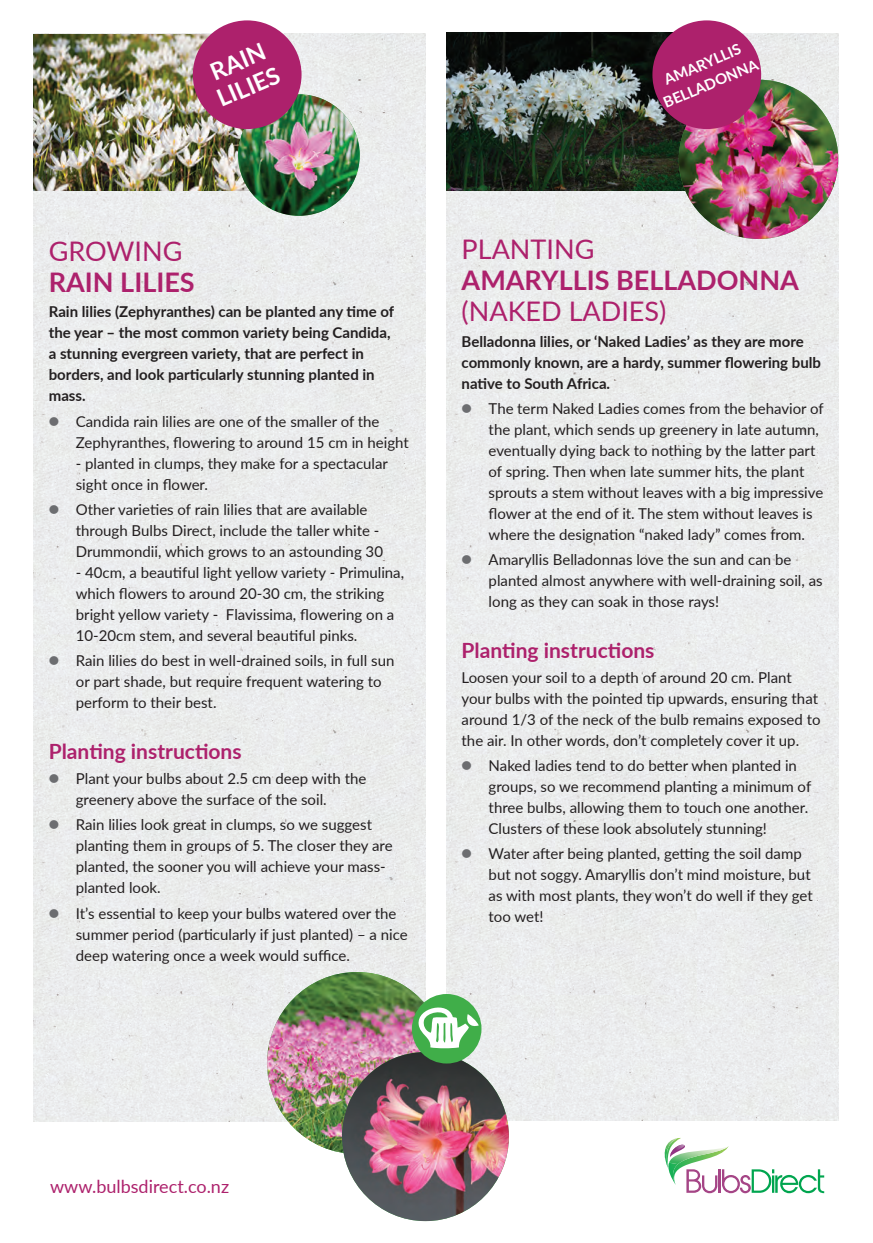
<style>
.page{position:relative;width:873px;height:1243px;background:#fff}
.page>*{position:absolute;margin:0;border:0;box-sizing:border-box;transform-origin:0 0}
.paragraph_with_bulle{font:700 27px "Lato";color:#ad216c}
.paragraph_with_bulle-2{font:27px "Lato";color:#ad216c}
.t1{font:700 24px "Lato";color:#fff}
.paragraph_with_bulle-3{font:700 21px "Lato";color:#ad216c}
.t2{font:18px "Lato";color:#ad216c}
.paragraph_with_bulle-4{font:15px/21px "Lato";color:#231f20}
.paragraph_with_bulle-5{font:700 15px/21px "Lato";color:#231f20}
.t3{font:700 15px "Lato";color:#fff}
.s1{font-weight:900;font-size:18px;color:#6c6d70}
</style>
<div class="page">
<svg style="left:664px;top:1138px;width:159px;height:55px"></svg>
<div style="left:34px;top:34px;width:391px;height:1087px;background:#ebecec"></div>
<div style="left:446px;top:34px;width:392px;height:1086px;background:#ebecec"></div>
<img style="left:446px;top:33px;width:240px;height:157px">
<img style="left:678px;top:80px;width:160px;height:159px;border-radius:80px">
<img style="left:267px;top:972px;width:174px;height:181px">
<img style="left:342px;top:1052px;width:166px;height:169px">
<img style="left:34px;top:34px;width:214px;height:156px">
<img style="left:238px;top:94px;width:121px;height:122px;border-radius:61px">
<div style="left:193px;top:20px;width:108px;height:109px;background:#ad216c;border-radius:50%"></div>
<div style="left:652px;top:20px;width:109px;height:109px;background:#ad216c;border-radius:50%"></div>
<div style="left:412px;top:994px;width:69px;height:69px;background:#40ae49;border-radius:50%"></div>
<svg style="left:416px;top:1000px;width:62px;height:48px"></svg>
<p class="t1" style="left:204px;top:56px;width:59px;rotate:-23deg">RAIN</p>
<p class="t1" style="left:211px;top:83px;width:68px;rotate:-23deg">LILIES</p>
<p class="paragraph_with_bulle-2" style="left:49px;top:232px;width:135px">GROWING</p>
<p class="paragraph_with_bulle" style="left:49px;top:262px;width:147px">RAIN LILIES</p>
<p class="paragraph_with_bulle-5" style="left:49px;top:301px;width:347px">Rain lilies (Zephyranthes) can be planted any time of the year – the most common variety being Candida, a stunning evergreen variety, that are perfect in borders, and look particularly stunning planted in mass.</p>
<p class="paragraph_with_bulle-4" style="left:76px;top:410px;width:334px;text-indent:-27px"><span class="s1">•</span> Candida rain lilies are one of the smaller of the<br>Zephyranthes, flowering to around 15 cm in height</p>
<p class="paragraph_with_bulle-4" style="left:76px;top:452px;width:313px">- planted in clumps, they make for a spectacular sight once in flower.</p>
<p class="paragraph_with_bulle-4" style="left:76px;top:498px;width:308px;text-indent:-27px"><span class="s1">•</span> Other varieties of rain lilies that are available through Bulbs Direct, include the taller white -<br>Drummondii, which grows to an astounding 30</p>
<p class="paragraph_with_bulle-4" style="left:76px;top:561px;width:330px">- 40cm, a beautiful light yellow variety - Primulina, which flowers to around 20-30 cm, the striking bright yellow variety - Flavissima, flowering on a 10-20cm stem, and several beautiful pinks.</p>
<p class="paragraph_with_bulle-4" style="left:76px;top:650px;width:320px;text-indent:-27px"><span class="s1">•</span> Rain lilies do best in well-drained soils, in full sun or part shade, but require frequent watering to perform to their best.</p>
<p class="paragraph_with_bulle-3" style="left:49px;top:736px;width:194px">Planting instructions</p>
<p class="paragraph_with_bulle-4" style="left:76px;top:767px;width:292px;text-indent:-27px"><span class="s1">•</span> Plant your bulbs about 2.5 cm deep with the greenery above the surface of the soil.</p>
<p class="paragraph_with_bulle-4" style="left:76px;top:814px;width:318px;text-indent:-27px"><span class="s1">•</span> Rain lilies look great in clumps, so we suggest planting them in groups of 5. The closer they are planted, the sooner you will achieve your mass&shy;planted look.</p>
<p class="paragraph_with_bulle-4" style="left:76px;top:902px;width:333px;text-indent:-27px"><span class="s1">•</span> It’s essential to keep your bulbs watered over the summer period (particularly if just planted) – a nice deep watering once a week would suffice.</p>
<p class="t3" style="left:660px;top:70px;width:84px;rotate:-23deg">AMARYLLIS</p>
<p class="t3" style="left:659px;top:93px;width:103px;rotate:-23deg">BELLADONNA</p>
<p class="paragraph_with_bulle-2" style="left:461px;top:230px;width:134px">PLANTING</p>
<p class="paragraph_with_bulle" style="left:461px;top:260px;width:339px">AMARYLLIS BELLADONNA</p>
<p class="paragraph_with_bulle-2" style="left:461px;top:292px;width:206px">(NAKED LADIES)</p>
<p class="paragraph_with_bulle-5" style="left:461px;top:330px;width:361px">Belladonna lilies, or ‘Naked Ladies’ as they are more commonly known, are a hardy, summer flowering bulb native to South Africa.</p>
<p class="paragraph_with_bulle-4" style="left:488px;top:397px;width:336px;text-indent:-27px"><span class="s1">•</span> The term Naked Ladies comes from the behavior of the plant, which sends up greenery in late autumn, eventually dying back to nothing by the latter part of spring. Then when late summer hits, the plant sprouts a stem without leaves with a big impressive flower at the end of it. The stem without leaves is where the designation “naked lady” comes from.</p>
<p class="paragraph_with_bulle-4" style="left:488px;top:548px;width:335px;text-indent:-27px"><span class="s1">•</span> Amaryllis Belladonnas love the sun and can be planted almost anywhere with well-draining soil, as long as they can soak in those rays!</p>
<p class="paragraph_with_bulle-3" style="left:461px;top:634px;width:194px">Planting instructions</p>
<p class="paragraph_with_bulle-4" style="left:461px;top:666px;width:360px">Loosen your soil to a depth of around 20 cm. Plant your bulbs with the pointed tip upwards, ensuring that around 1/3 of the neck of the bulb remains exposed to the air. In other words, don’t completely cover it up.</p>
<p class="paragraph_with_bulle-4" style="left:488px;top:754px;width:324px;text-indent:-27px"><span class="s1">•</span> Naked ladies tend to do better when planted in groups, so we recommend planting a minimum of three bulbs, allowing them to touch one another.<br>Clusters of these look absolutely stunning!</p>
<p class="paragraph_with_bulle-4" style="left:488px;top:843px;width:325px;text-indent:-27px"><span class="s1">•</span> Water after being planted, getting the soil damp but not soggy. Amaryllis don’t mind moisture, but as with most plants, they won’t do well if they get too wet!</p>
<p class="t2" style="left:50px;top:1173px;width:180px">www.bulbsdirect.co.nz</p>
</div>
